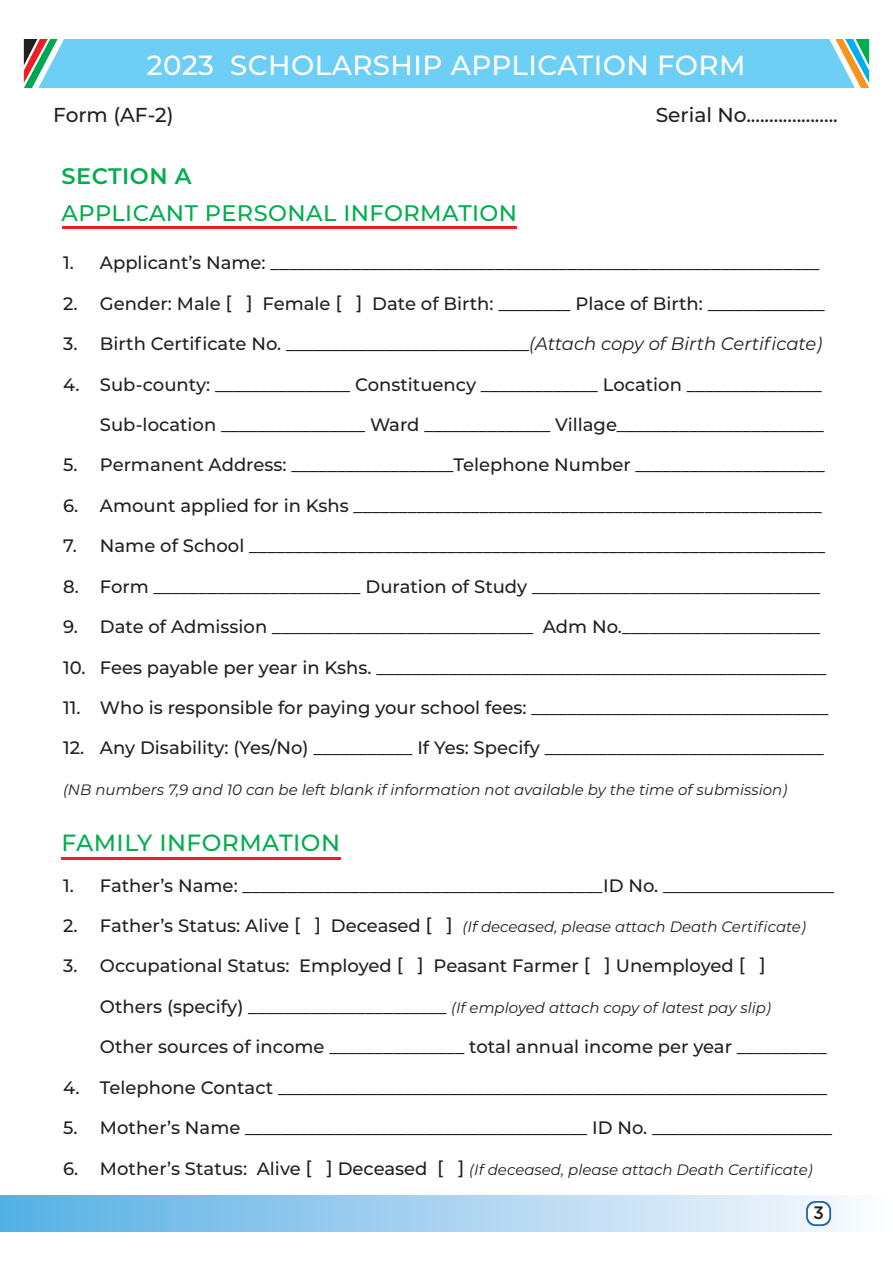
<style>
.page{position:relative;width:893px;height:1263px;background:#fff}
.page>*{position:absolute;margin:0;border:0;box-sizing:border-box;transform-origin:0 0}
.t1{font:500 27.6px "Montserrat";letter-spacing:.015em;color:#fff}
.t2{font:500 23.4px "Montserrat";letter-spacing:.02em;color:#00ae4d}
.t3{font:500 22.5px "Montserrat";letter-spacing:.02em;color:#00ae4d}
.t4{font:600 22.5px "Montserrat";letter-spacing:.02em;color:#00ae4d}
.t5{font:500 20.1px "Montserrat";color:#231f20}
.t6{font:500 18px "Montserrat";color:#231f20}
.t7{font:500 18px "Gotham";color:#231f20}
.t8{font:italic 15px "Montserrat";color:#231f20}
.s1{font-weight:400;font-style:italic}
.s2{font-weight:500;font-style:normal;font-size:18px}
.s3{font-weight:400;font-style:italic;font-size:15px}
</style>
<div class="page">
<div style="left:0;top:1195px;width:893px;height:36px;background:linear-gradient(to right,#56afe4,#fefafd)"></div>
<svg style="left:806px;top:1201px;width:25px;height:25px"></svg>
<div style="left:808px;top:1203px;width:21px;height:21px;background:#fff;border-radius:8px"></div>
<div style="left:24px;top:39px;width:845px;height:49px;background:#6dcff6"></div>
<hr style="left:62px;top:226px;width:454px;height:2px;background:#ed1f24">
<hr style="left:62px;top:857px;width:279px;height:3px;background:#ed1f24">
<h1 class="t1" style="left:147px;top:45px;width:600px">2023 SCHOLARSHIP APPLICATION FORM</h1>
<p class="t5" style="left:53px;top:101px;width:122px">Form (AF-2)</p>
<p class="t5" style="left:656px;top:101px;width:184px">Serial No....................</p>
<p class="t4" style="left:62px;top:161px;width:131px">SECTION A</p>
<p class="t3" style="left:62px;top:197px;width:457px">APPLICANT PERSONAL INFORMATION</p>
<p class="t6" style="left:63px;top:250px;width:758px">1. Applicant’s Name: _____________________________________________________________</p>
<p class="t6" style="left:63px;top:291px;width:763px">2. Gender: Male [ ] Female [ ] Date of Birth: ________ Place of Birth: _____________</p>
<p class="t6" style="left:63px;top:331px;width:761px">3. Birth Certificate No. ___________________________<span class="s1">(Attach copy of Birth Certificate)</span></p>
<p class="t6" style="left:63px;top:372px;width:760px">4. Sub-county: _______________ Constituency _____________ Location _______________</p>
<p class="t6" style="left:100px;top:412px;width:725px">Sub-location ________________ Ward ______________ Village_______________________</p>
<p class="t6" style="left:63px;top:452px;width:763px">5. Permanent Address: __________________Telephone Number _____________________</p>
<p class="t6" style="left:63px;top:493px;width:760px">6. Amount applied for in Kshs ____________________________________________________</p>
<p class="t6" style="left:63px;top:533px;width:764px">7. Name of School ________________________________________________________________</p>
<p class="t6" style="left:63px;top:574px;width:759px">8. Form _______________________ Duration of Study ________________________________</p>
<p class="t6" style="left:63px;top:614px;width:759px">9. Date of Admission _____________________________ Adm No.______________________</p>
<p class="t6" style="left:63px;top:655px;width:765px">10. Fees payable per year in Kshs. __________________________________________________</p>
<p class="t6" style="left:63px;top:695px;width:767px">11. Who is responsible for paying your school fees: _________________________________</p>
<p class="t6" style="left:63px;top:735px;width:762px">12. Any Disability: (Yes/No) ___________ If Yes: Specify _______________________________</p>
<p class="t8" style="left:63px;top:779px;width:726px">(NB numbers 7,9 and 10 can be left blank if information not available by the time of submission)</p>
<p class="t2" style="left:62px;top:826px;width:280px">FAMILY INFORMATION</p>
<p class="t6" style="left:63px;top:873px;width:773px">1. Father’s Name: ________________________________________ID No. ___________________</p>
<p class="t8" style="left:63px;top:916px;width:744px"><span class="s2">2. Father’s Status: Alive [ ] Deceased [ ]</span> (If deceased, please attach Death Certificate)</p>
<p class="t6" style="left:63px;top:953px;width:704px">3. Occupational Status: Employed [ ] Peasant Farmer [ ] Unemployed [ ]</p>
<p class="t6" style="left:100px;top:994px;width:673px">Others (specify) ______________________ <span class="s3">(If employed attach copy of latest pay slip)</span></p>
<p class="t6" style="left:100px;top:1034px;width:728px">Other sources of income _______________ total annual income per year __________</p>
<p class="t6" style="left:63px;top:1075px;width:765px">4. Telephone Contact _____________________________________________________________</p>
<p class="t6" style="left:63px;top:1115px;width:771px">5. Mother’s Name ______________________________________ ID No. ____________________</p>
<p class="t8" style="left:63px;top:1159px;width:751px"><span class="s2">6. Mother’s Status: Alive [ ] Deceased [ ]</span> (If deceased, please attach Death Certificate)</p>
<p class="t7" style="left:813px;top:1201px;width:12px">3</p>
</div>
